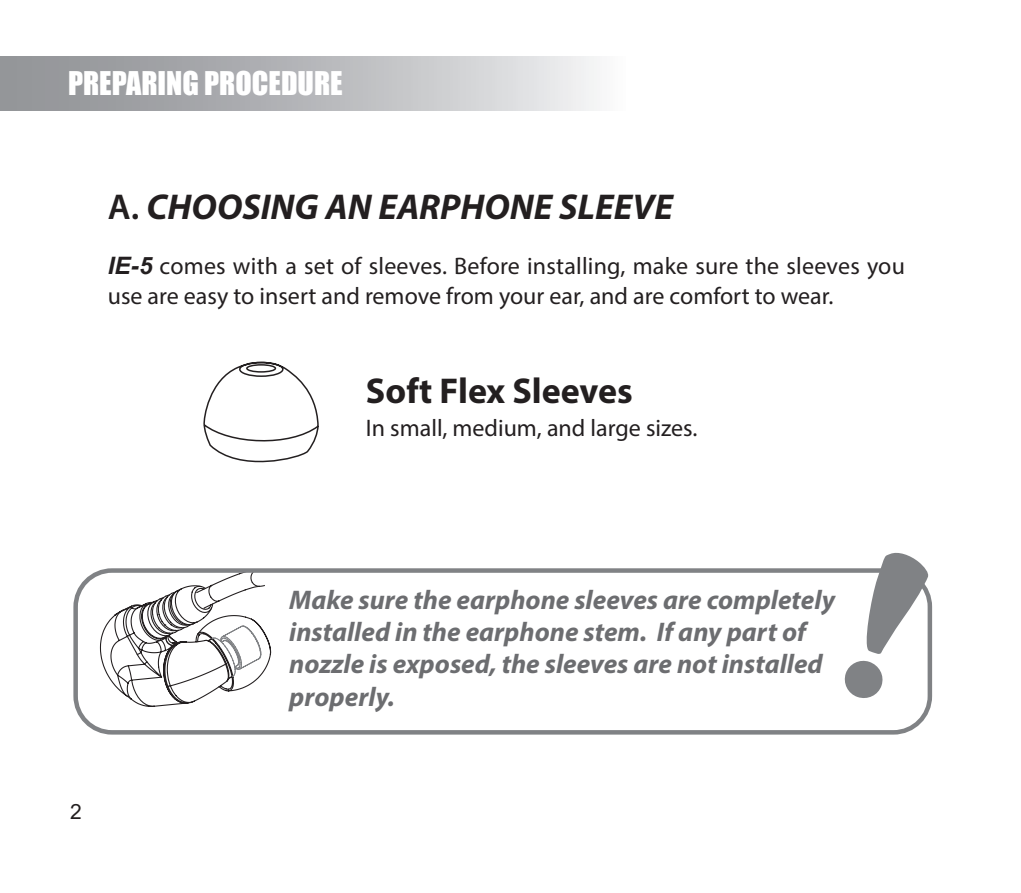
<style>
.page{position:relative;width:1021px;height:893px;background:#fff}
.page>*{position:absolute;margin:0;border:0;box-sizing:border-box;transform-origin:0 0}
.t1{font:italic 700 36px "Myriad Pro";color:#231f20}
.t2{font:700 36px "Myriad Pro";color:#231f20}
.t3{font:30px "Impact";color:#fff}
.t4{font:italic 700 27px/32.4px "Myriad Pro";color:#6c6d70}
.t5{font:24px/30px "Myriad Pro";color:#231f20}
.t6{font:21px "Arial";color:#231f20}
.s1{font-weight:600;font-style:normal}
.s2{font-family:"Arial";font-weight:700;font-style:italic}
</style>
<div class="page">
<div style="left:0;top:56px;width:625px;height:55px;background:linear-gradient(to right,#88898d,#f0f0f2)"></div>
<svg style="left:203px;top:361px;width:116px;height:102px"></svg>
<svg style="left:844px;top:552px;width:85px;height:146px"></svg>
<svg style="left:99px;top:573px;width:173px;height:134px"></svg>
<div style="left:73px;top:568px;width:859px;height:167px;border:4px solid #808285;border-radius:36px"></div>
<p class="t3" style="left:68px;top:60px;width:276px">PREPARING PROCEDURE</p>
<p class="t1" style="left:108px;top:183px;width:567px"><span class="s1">A.</span> CHOOSING AN EARPHONE SLEEVE</p>
<p class="t5" style="left:108px;top:250px;width:798px"><span class="s2">IE-5</span> comes with a set of sleeves. Before installing, make sure the sleeves you use are easy to insert and remove from your ear, and are comfort to wear.</p>
<p class="t2" style="left:366px;top:367px;width:268px">Soft Flex Sleeves</p>
<p class="t5" style="left:366px;top:413px;width:333px">In small, medium, and large sizes.</p>
<p class="t6" style="left:70px;top:797px;width:13px">2</p>
<p class="t4" style="left:289px;top:582px;width:547px">Make sure the earphone sleeves are completely installed in the earphone stem. If any part of nozzle is exposed, the sleeves are not installed properly.</p>
</div>
